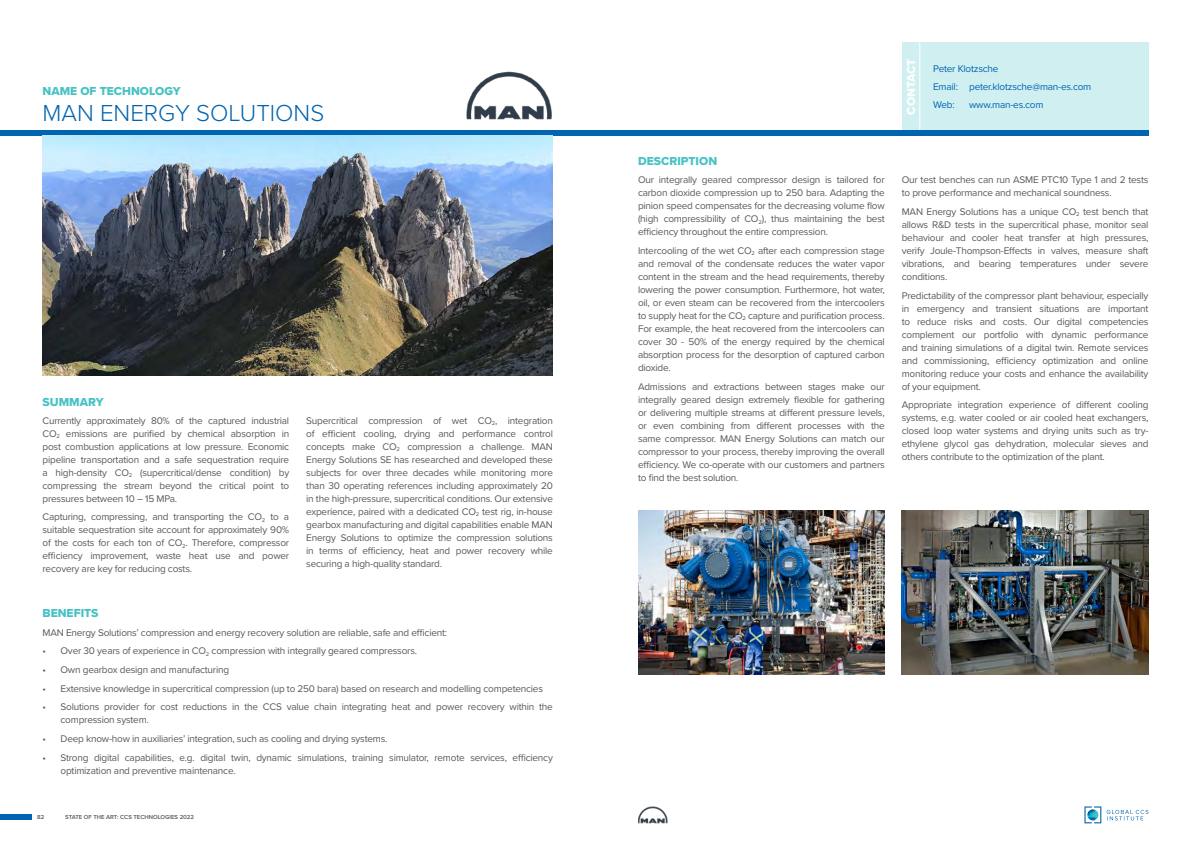
<style>
.page{position:relative;width:1191px;height:842px;background:#fff}
.page>*{position:absolute;margin:0;border:0;box-sizing:border-box;transform-origin:0 0}
.t1{font:300 24px "Proxima Nova";color:#0064b0}
.t2{font:12px "Proxima Nova Extrabld";color:#47c2c4}
.t3{font:12px "Proxima Nova Extrabld";color:#fff}
.t4{font:10px/13px "Proxima Nova";letter-spacing:-.02em;color:#58595b;text-align:justify}
.t5{font:10px/18px "Proxima Nova";letter-spacing:-.02em;color:#0064b0}
.t6{font:600 6px "Proxima Nova";color:#58595b}
</style>
<div class="page">
<div style="left:901px;top:43px;width:247px;height:87px;background:#d0eff1"></div>
<div style="left:0;top:814px;width:31px;height:5px;background:#0064b0"></div>
<svg style="left:1084px;top:806px;width:64px;height:17px"></svg>
<hr style="left:919px;top:43px;width:1px;height:87px;background:#fff">
<div style="left:0;top:130px;width:1148px;height:6px;background:#0064b0"></div>
<img style="left:43px;top:136px;width:510px;height:240px">
<img style="left:638px;top:510px;width:246px;height:165px">
<img style="left:901px;top:510px;width:247px;height:165px">
<img style="left:466px;top:71px;width:86px;height:49px">
<img style="left:638px;top:806px;width:29px;height:17px">
<p class="t2" style="left:43px;top:82px;width:140px">NAME OF TECHNOLOGY</p>
<h1 class="t1" style="left:43px;top:95px;width:283px">MAN ENERGY SOLUTIONS</h1>
<p class="t2" style="left:43px;top:393px;width:63px">SUMMARY</p>
<p class="t4" style="left:43px;top:413px;width:248px">Currently approximately 80% of the captured industrial CO<sub>2</sub> emissions are purified by chemical absorption in post combustion applications at low pressure. Economic pipeline transportation and a safe sequestration require a high-density CO<sub>2</sub> (supercritical/dense condition) by compressing the stream beyond the critical point to pressures between 10 – 15 MPa.</p>
<p class="t4" style="left:43px;top:510px;width:248px">Capturing, compressing, and transporting the CO<sub>2</sub> to a suitable sequestration site account for approximately 90% of the costs for each ton of CO<sub>2</sub>. Therefore, compressor efficiency improvement, waste heat use and power recovery are key for reducing costs.</p>
<p class="t2" style="left:43px;top:604px;width:57px">BENEFITS</p>
<p class="t4" style="left:306px;top:413px;width:248px">Supercritical compression of wet CO<sub>2</sub>, integration of efficient cooling, drying and performance control concepts make CO<sub>2</sub> compression a challenge. MAN Energy Solutions SE has researched and developed these subjects for over three decades while monitoring more than 30 operating references including approximately 20 in the high-pressure, supercritical conditions. Our extensive experience, paired with a dedicated CO<sub>2</sub> test rig, in-house gearbox manufacturing and digital capabilities enable MAN Energy Solutions to optimize the compression solutions in terms of efficiency, heat and power recovery while securing a high-quality standard.</p>
<p class="t4" style="left:43px;top:625px;width:406px">MAN Energy Solutions’ compression and energy recovery solution are reliable, safe and efficient:</p>
<p class="t4" style="left:43px;top:644px;width:376px">• Over 30 years of experience in CO<sub>2</sub> compression with integrally geared compressors.</p>
<p class="t4" style="left:43px;top:663px;width:188px">• Own gearbox design and manufacturing</p>
<p class="t4" style="left:43px;top:681px;width:502px">• Extensive knowledge in supercritical compression (up to 250 bara) based on research and modelling competencies</p>
<p class="t4" style="left:61px;top:700px;width:494px;text-indent:-18px">• Solutions provider for cost reductions in the CCS value chain integrating heat and power recovery within the compression system.</p>
<p class="t4" style="left:43px;top:732px;width:346px">• Deep know-how in auxiliaries’ integration, such as cooling and drying systems.</p>
<p class="t4" style="left:61px;top:750px;width:494px;text-indent:-18px">• Strong digital capabilities, e.g. digital twin, dynamic simulations, training simulator, remote services, efficiency optimization and preventive maintenance.</p>
<p class="t6" style="left:37px;top:813px;width:9px">82</p>
<p class="t6" style="left:65px;top:812px;width:130px">STATE OF THE ART: CCS TECHNOLOGIES 2022</p>
<p class="t2" style="left:638px;top:152px;width:81px">DESCRIPTION</p>
<p class="t4" style="left:638px;top:173px;width:248px">Our integrally geared compressor design is tailored for carbon dioxide compression up to 250 bara. Adapting the pinion speed compensates for the decreasing volume flow (high compressibility of CO<sub>2</sub>), thus maintaining the best efficiency throughout the entire compression.</p>
<p class="t4" style="left:638px;top:244px;width:248px">Intercooling of the wet CO<sub>2</sub> after each compression stage and removal of the condensate reduces the water vapor content in the stream and the head requirements, thereby lowering the power consumption. Furthermore, hot water, oil, or even steam can be recovered from the intercoolers to supply heat for the CO<sub>2</sub> capture and purification process.<br>For example, the heat recovered from the intercoolers can cover 30 - 50% of the energy required by the chemical absorption process for the desorption of captured carbon dioxide.</p>
<p class="t4" style="left:638px;top:379px;width:248px">Admissions and extractions between stages make our integrally geared design extremely flexible for gathering or delivering multiple streams at different pressure levels, or even combining from different processes with the same compressor. MAN Energy Solutions can match our compressor to your process, thereby improving the overall efficiency. We co-operate with our customers and partners to find the best solution.</p>
<p class="t3" style="left:902px;top:115px;width:58px;rotate:-90deg">CONTACT</p>
<p class="t5" style="left:933px;top:59px;width:160px">Peter Klotzsche<br>Email: peter.klotzsche@man-es.com<br>Web:</p>
<p class="t5" style="left:969px;top:95px;width:76px">www.man-es.com</p>
<p class="t4" style="left:901px;top:173px;width:248px">Our test benches can run ASME PTC10 Type 1 and 2 tests to prove performance and mechanical soundness.</p>
<p class="t4" style="left:901px;top:205px;width:248px">MAN Energy Solutions has a unique CO<sub>2</sub> test bench that allows R&amp;D tests in the supercritical phase, monitor seal behaviour and cooler heat transfer at high pressures, verify Joule-Thompson-Effects in valves, measure shaft vibrations, and bearing temperatures under severe conditions.</p>
<p class="t4" style="left:901px;top:288px;width:248px">Predictability of the compressor plant behaviour, especially in emergency and transient situations are important to reduce risks and costs. Our digital competencies complement our portfolio with dynamic performance and training simulations of a digital twin. Remote services and commissioning, efficiency optimization and online monitoring reduce your costs and enhance the availability of your equipment.</p>
<p class="t4" style="left:901px;top:398px;width:248px">Appropriate integration experience of different cooling systems, e.g. water cooled or air cooled heat exchangers, closed loop water systems and drying units such as try&shy;ethylene glycol gas dehydration, molecular sieves and others contribute to the optimization of the plant.</p>
</div>
